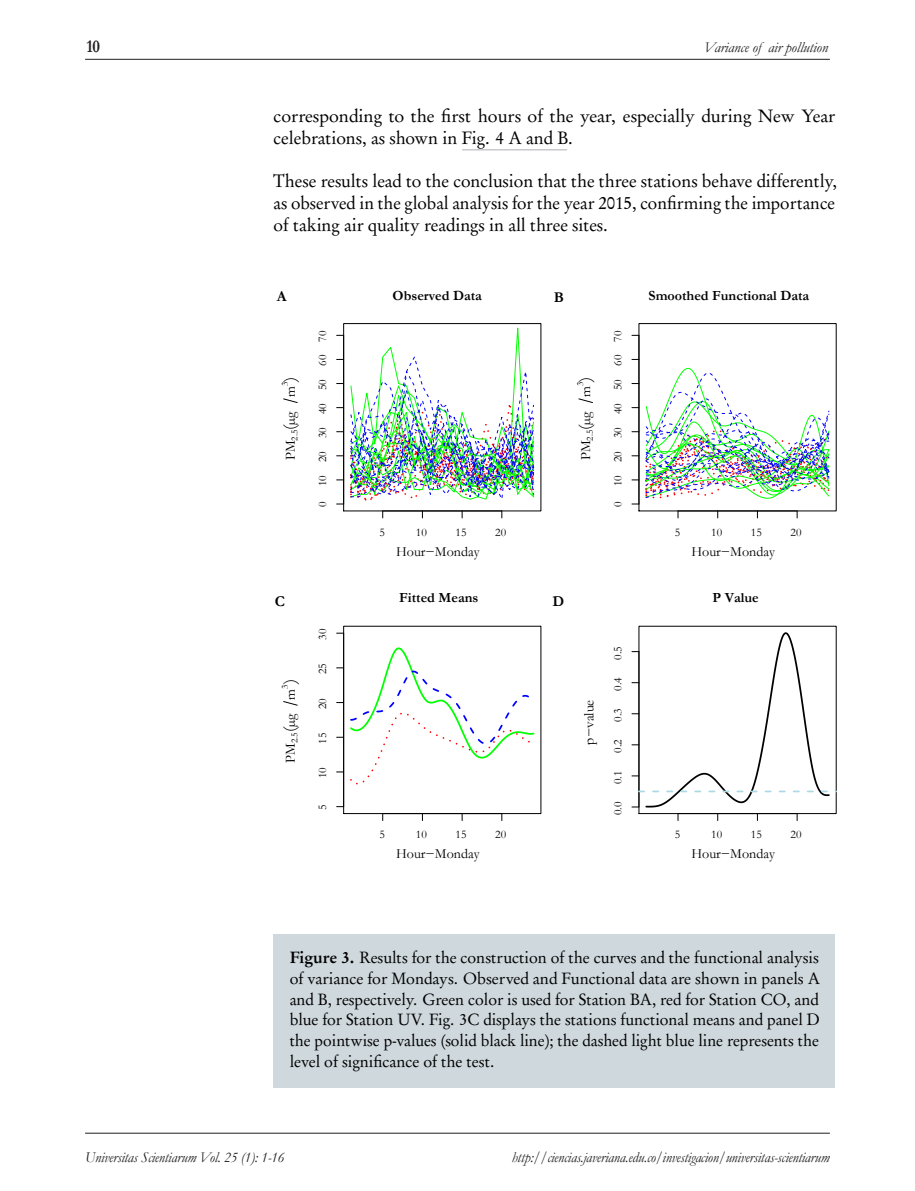
<style>
.page{position:relative;width:915px;height:1191px;background:#fff}
.page>*{position:absolute;margin:0;border:0;box-sizing:border-box;transform-origin:0 0}
.t1{font:18px/22px "Garamond No 8";color:#000}
.t2{font:700 18px "Garamond";color:#231f20;scale:.9 1}
.t3{font:16.35px/20.7px "Garamond No 8";color:#000;text-align:justify}
.t4{font:italic 15px "Garamond";letter-spacing:-.01em;color:#231f20;scale:.95 1}
.t5{font:italic 15px "Garamond";letter-spacing:-.01em;color:#231f20}
.t6{font:700 15px "Garamond";color:#000}
.t7{font:14.1px "Garamond";color:#000}
.t8{font:700 14.1px "Garamond";color:#000}
.t9{font:11.7px "Garamond";color:#000}
.t10{font:9.3px "Garamond";color:#000}
.s1{font-size:17.55px}
.s2{font-weight:500}
</style>
<div class="page">
<hr style="left:85px;top:59px;width:744px;height:1px;background:#231f20">
<hr style="left:85px;top:1132px;width:744px;height:1px;background:#231f20">
<div style="left:343px;top:323px;width:198px;height:188px;border:1px solid #000"></div>
<svg style="left:283px;top:398px;width:15px;height:5px"></svg>
<img style="left:336px;top:323px;width:200px;height:181px">
<div style="left:638px;top:323px;width:198px;height:188px;border:1px solid #000"></div>
<svg style="left:578px;top:398px;width:15px;height:5px"></svg>
<svg style="left:631px;top:367px;width:199px;height:137px"></svg>
<div style="left:343px;top:626px;width:198px;height:188px;border:1px solid #000"></div>
<svg style="left:283px;top:701px;width:15px;height:5px"></svg>
<svg style="left:336px;top:646px;width:199px;height:139px"></svg>
<svg style="left:631px;top:631px;width:204px;height:189px"></svg>
<div style="left:273px;top:934px;width:561px;height:153px;background:#cfd8dd"></div>
<hr style="left:462px;top:149px;width:105px;height:1px;background:#bcbdc0">
<p class="t2" style="left:87px;top:34px;width:17px">10</p>
<p class="t5" style="left:703px;top:37px;width:126px">Variance of air pollution</p>
<p class="t1" style="left:273px;top:106px;width:563px">corresponding to the first hours of the year, especially during New Year celebrations, as shown in Fig. 4 A and B.</p>
<p class="t1" style="left:273px;top:171px;width:565px">These results lead to the conclusion that the three stations behave differently, as observed in the global analysis for the year 2015, confirming the importance of taking air quality readings in all three sites.</p>
<p class="t8" style="left:392px;top:286px;width:91px">Observed Data</p>
<p class="t6" style="left:277px;top:286px;width:11px">A</p>
<p class="t6" style="left:553px;top:287px;width:12px">B</p>
<p class="t8" style="left:648px;top:286px;width:162px">Smoothed Functional Data</p>
<p class="t10" style="left:278px;top:386px;width:11px;rotate:-90deg">3<span class="s1">)</span></p>
<p class="t7" style="left:281px;top:460px;width:76px;rotate:-90deg">PM<sub>2.5</sub><span class="s1">(</span>µg m</p>
<p class="t9" style="left:314px;top:486px;width:157px;rotate:-90deg">10 20 30 40 50 60 70</p>
<p class="t10" style="left:573px;top:386px;width:11px;rotate:-90deg">3<span class="s1">)</span></p>
<p class="t7" style="left:576px;top:460px;width:76px;rotate:-90deg">PM<sub>2.5</sub><span class="s1">(</span>µg m</p>
<p class="t9" style="left:609px;top:486px;width:157px;rotate:-90deg">10 20 30 40 50 60 70</p>
<p class="t9" style="left:314px;top:507px;width:7px;rotate:-90deg">0</p>
<p class="t9" style="left:609px;top:507px;width:7px;rotate:-90deg">0</p>
<p class="t9" style="left:379px;top:524px;width:7px">5</p>
<p class="t9" style="left:416px;top:524px;width:12px">10</p>
<p class="t9" style="left:455px;top:524px;width:12px">15</p>
<p class="t9" style="left:495px;top:524px;width:12px">20</p>
<p class="t9" style="left:674px;top:524px;width:7px">5</p>
<p class="t9" style="left:711px;top:524px;width:12px">10</p>
<p class="t9" style="left:750px;top:524px;width:12px">15</p>
<p class="t9" style="left:790px;top:524px;width:12px">20</p>
<p class="t7" style="left:396px;top:541px;width:85px">Hour−Monday</p>
<p class="t7" style="left:691px;top:541px;width:85px">Hour−Monday</p>
<p class="t8" style="left:399px;top:587px;width:81px">Fitted Means</p>
<p class="t6" style="left:275px;top:591px;width:12px">C</p>
<p class="t6" style="left:552px;top:591px;width:13px">D</p>
<p class="t8" style="left:712px;top:587px;width:48px">P Value</p>
<p class="t9" style="left:314px;top:639px;width:12px;rotate:-90deg">30</p>
<p class="t9" style="left:609px;top:660px;width:15px;rotate:-90deg">0.5</p>
<p class="t9" style="left:314px;top:674px;width:12px;rotate:-90deg">25</p>
<p class="t10" style="left:278px;top:689px;width:11px;rotate:-90deg">3<span class="s1">)</span></p>
<p class="t7" style="left:281px;top:763px;width:76px;rotate:-90deg">PM<sub>2.5</sub><span class="s1">(</span>µg m</p>
<p class="t9" style="left:314px;top:709px;width:12px;rotate:-90deg">20</p>
<p class="t9" style="left:314px;top:743px;width:12px;rotate:-90deg">15</p>
<p class="t7" style="left:579px;top:744px;width:46px;rotate:-90deg">p−value</p>
<p class="t9" style="left:609px;top:691px;width:15px;rotate:-90deg">0.4</p>
<p class="t9" style="left:609px;top:722px;width:15px;rotate:-90deg">0.3</p>
<p class="t9" style="left:609px;top:753px;width:15px;rotate:-90deg">0.2</p>
<p class="t9" style="left:314px;top:778px;width:12px;rotate:-90deg">10</p>
<p class="t9" style="left:609px;top:784px;width:15px;rotate:-90deg">0.1</p>
<p class="t9" style="left:314px;top:810px;width:7px;rotate:-90deg">5</p>
<p class="t9" style="left:609px;top:815px;width:15px;rotate:-90deg">0.0</p>
<p class="t9" style="left:379px;top:826px;width:7px">5</p>
<p class="t9" style="left:416px;top:826px;width:12px">10</p>
<p class="t9" style="left:455px;top:826px;width:12px">15</p>
<p class="t9" style="left:495px;top:826px;width:12px">20</p>
<p class="t9" style="left:674px;top:826px;width:7px">5</p>
<p class="t9" style="left:711px;top:826px;width:12px">10</p>
<p class="t9" style="left:750px;top:826px;width:12px">15</p>
<p class="t9" style="left:790px;top:826px;width:12px">20</p>
<p class="t7" style="left:396px;top:844px;width:85px">Hour−Monday</p>
<p class="t7" style="left:691px;top:844px;width:85px">Hour−Monday</p>
<p class="t3" style="left:289px;top:948px;width:531px"><span class="s2">Figure 3.</span> Results for the construction of the curves and the functional analysis of variance for Mondays. Observed and Functional data are shown in panels A and B, respectively. Green color is used for Station BA, red for Station CO, and blue for Station UV. Fig. 3C displays the stations functional means and panel D the pointwise p-values (solid black line); the dashed light blue line represents the level of significance of the test.</p>
<p class="t4" style="left:85px;top:1146px;width:211px">Universitas Scientiarum Vol. 25 (1): 1-16</p>
<p class="t4" style="left:511px;top:1146px;width:336px">http://ciencias.javeriana.edu.co/investigacion/universitas-scientiarum</p>
</div>
